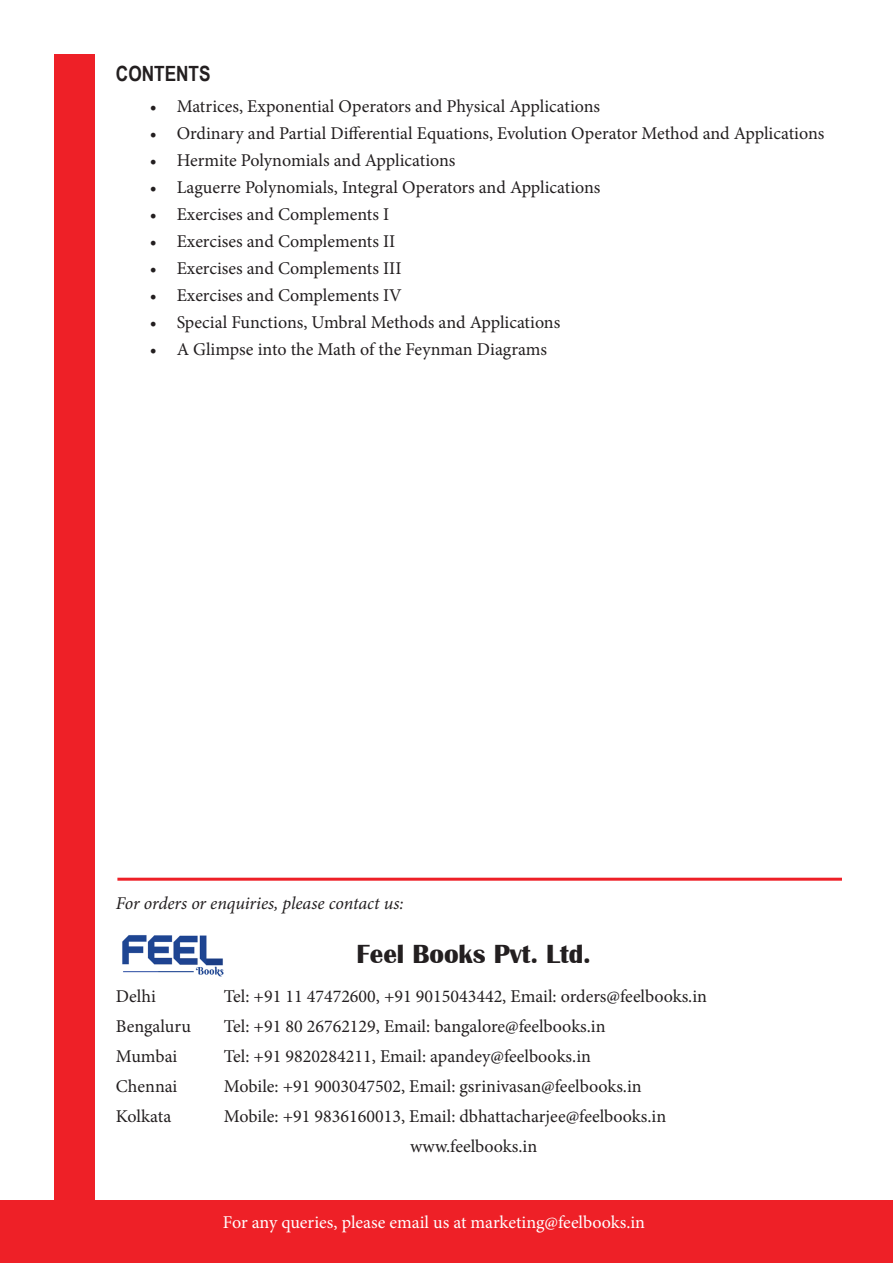
<style>
.page{position:relative;width:893px;height:1263px;background:#fff}
.page>*{position:absolute;margin:0;border:0;box-sizing:border-box;transform-origin:0 0}
.t1{font:700 27px "Britannic";color:#231f20}
.t2{font:700 21px "Arial Narrow";color:#231f20}
.t3{font:18px "Minion Pro";color:#231f20}
.t4{font:18px "Minion Pro";letter-spacing:-.005em;color:#fff}
.t5{font:italic 18px "Minion Pro";letter-spacing:-.005em;color:#231f20}
</style>
<div class="page">
<div style="left:54px;top:54px;width:40px;height:1209px;background:#ee2027"></div>
<div style="left:0;top:1201px;width:893px;height:62px;background:#ee2027"></div>
<hr style="left:117px;top:878px;width:725px;height:3px;background:#ee2027">
<img style="left:122px;top:935px;width:102px;height:42px">
<p class="t2" style="left:116px;top:58px;width:96px">CONTENTS</p>
<p class="t3" style="left:150px;top:95px;width:452px">• Matrices, Exponential Operators and Physical Applications</p>
<p class="t3" style="left:150px;top:122px;width:676px">• Ordinary and Partial Differential Equations, Evolution Operator Method and Applications</p>
<p class="t3" style="left:150px;top:149px;width:307px">• Hermite Polynomials and Applications</p>
<p class="t3" style="left:150px;top:176px;width:452px">• Laguerre Polynomials, Integral Operators and Applications</p>
<p class="t3" style="left:150px;top:203px;width:241px">• Exercises and Complements I</p>
<p class="t3" style="left:150px;top:230px;width:247px">• Exercises and Complements II</p>
<p class="t3" style="left:150px;top:257px;width:253px">• Exercises and Complements III</p>
<p class="t3" style="left:150px;top:284px;width:254px">• Exercises and Complements IV</p>
<p class="t3" style="left:150px;top:311px;width:412px">• Special Functions, Umbral Methods and Applications</p>
<p class="t3" style="left:150px;top:338px;width:399px">• A Glimpse into the Math of the Feynman Diagrams</p>
<p class="t5" style="left:116px;top:891px;width:289px">For orders or enquiries, please contact us:</p>
<p class="t1" style="left:356px;top:938px;width:236px">Feel Books Pvt. Ltd.</p>
<p class="t3" style="left:116px;top:984px;width:41px">Delhi</p>
<p class="t3" style="left:224px;top:984px;width:485px">Tel: +91 11 47472600, +91 9015043442, Email: orders@feelbooks.in</p>
<p class="t3" style="left:116px;top:1014px;width:77px">Bengaluru</p>
<p class="t3" style="left:224px;top:1014px;width:383px">Tel: +91 80 26762129, Email: bangalore@feelbooks.in</p>
<p class="t3" style="left:116px;top:1044px;width:63px">Mumbai</p>
<p class="t3" style="left:224px;top:1044px;width:369px">Tel: +91 9820284211, Email: apandey@feelbooks.in</p>
<p class="t3" style="left:116px;top:1074px;width:63px">Chennai</p>
<p class="t3" style="left:224px;top:1074px;width:419px">Mobile: +91 9003047502, Email: gsrinivasan@feelbooks.in</p>
<p class="t3" style="left:116px;top:1104px;width:57px">Kolkata</p>
<p class="t3" style="left:224px;top:1104px;width:444px">Mobile: +91 9836160013, Email: dbhattacharjee@feelbooks.in</p>
<p class="t3" style="left:410px;top:1134px;width:129px">www.feelbooks.in</p>
<p class="t4" style="left:223px;top:1210px;width:424px">For any queries, please email us at marketing@feelbooks.in</p>
</div>
